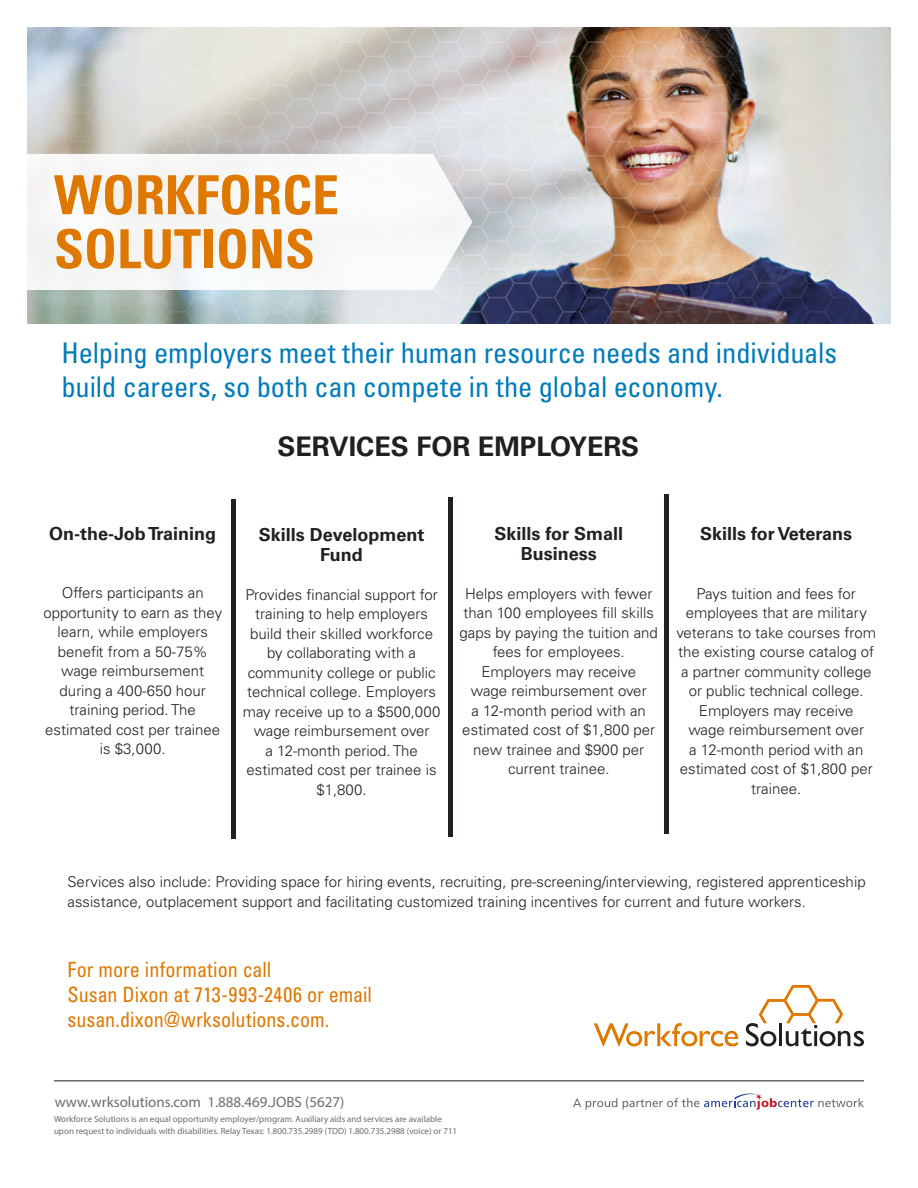
<style>
.page{position:relative;width:918px;height:1188px;background:#fff}
.page>*{position:absolute;margin:0;border:0;box-sizing:border-box;transform-origin:0 0}
.t1{font:700 condensed 54px/54px "Univers LT Std";color:#de7800}
.t2{font:condensed 28.5px/34.2px "Univers LT Std";letter-spacing:-.005em;color:#007bb9}
.Tip_Sheet_-_Intro_Te{font:700 27px "Univers LT Std";color:#231f20}
.t3{font:condensed 21px "Univers LT Std";color:#de7800;scale:.96 1}
.Tip_Sheet_-_Body_Tex{font:700 18px/19.5px "Univers LT Std";color:#231f20;text-align:center}
.Tip_Sheet_-_Body_Tex-2{font:300 15px/19.5px "Univers LT Std";color:#231f20;text-align:center}
.t4{font:15px "Myriad Pro";color:#6c6d70}
.t5{font:9px/12px "Myriad Pro";color:#6c6d70}
</style>
<div class="page">
<svg style="left:573px;top:1098px;width:44px;height:12px"></svg>
<svg style="left:623px;top:1094px;width:241px;height:16px"></svg>
<hr style="left:54px;top:1081px;width:810px;height:1px;background:#231f20">
<img style="left:28px;top:27px;width:863px;height:296px">
<svg style="left:594px;top:1023px;width:144px;height:23px"></svg>
<svg style="left:746px;top:985px;width:118px;height:61px"></svg>
<svg style="left:27px;top:154px;width:445px;height:136px"></svg>
<div style="left:448px;top:498px;width:5px;height:339px;background:#231f20"></div>
<div style="left:664px;top:495px;width:5px;height:339px;background:#231f20"></div>
<div style="left:231px;top:499px;width:5px;height:339px;background:#231f20"></div>
<p class="t1" style="left:54px;top:168px;width:287px">WORKFORCE<br>SOLUTIONS</p>
<p class="t2" style="left:62px;top:335px;width:777px">Helping employers meet their human resource needs and individuals build careers, so both can compete in the global economy.</p>
<p class="Tip_Sheet_-_Intro_Te" style="left:277px;top:430px;width:363px">SERVICES FOR EMPLOYERS</p>
<p class="Tip_Sheet_-_Body_Tex" style="left:49px;top:524px;width:168px">On-the-Job Training</p>
<p class="Tip_Sheet_-_Body_Tex-2" style="left:43px;top:583px;width:180px">Offers participants an opportunity to earn as they learn, while employers benefit from a 50-75% wage reimbursement during a 400-650 hour training period. The estimated cost per trainee is $3,000.</p>
<p class="Tip_Sheet_-_Body_Tex" style="left:259px;top:525px;width:167px">Skills Development<br>Fund</p>
<p class="Tip_Sheet_-_Body_Tex-2" style="left:243px;top:585px;width:199px">Provides financial support for training to help employers build their skilled workforce by collaborating with a community college or public technical college. Employers may receive up to a $500,000 wage reimbursement over<br>a 12-month period. The estimated cost per trainee is $1,800.</p>
<p class="Tip_Sheet_-_Body_Tex" style="left:494px;top:524px;width:130px">Skills for Small<br>Business</p>
<p class="Tip_Sheet_-_Body_Tex-2" style="left:460px;top:584px;width:200px">Helps employers with fewer than 100 employees fill skills gaps by paying the tuition and fees for employees.<br>Employers may receive<br>wage reimbursement over<br>a 12-month period with an estimated cost of $1,800 per new trainee and $900 per current trainee.</p>
<p class="Tip_Sheet_-_Body_Tex" style="left:700px;top:524px;width:154px">Skills for Veterans</p>
<p class="Tip_Sheet_-_Body_Tex-2" style="left:676px;top:584px;width:201px">Pays tuition and fees for employees that are military veterans to take courses from the existing course catalog of a partner community college or public technical college.<br>Employers may receive<br>wage reimbursement over<br>a 12-month period with an estimated cost of $1,800 per trainee.</p>
<p class="Tip_Sheet_-_Body_Tex-2" style="left:68px;top:872px;width:800px;text-align:left">Services also include: Providing space for hiring events, recruiting, pre-screening/interviewing, registered apprenticeship assistance, outplacement support and facilitating customized training incentives for current and future workers.</p>
<p class="t3" style="left:68px;top:956px;width:214px">For more information call</p>
<p class="t3" style="left:68px;top:981px;width:319px">Susan Dixon at 713-993-2406 or email</p>
<p class="t3" style="left:68px;top:1006px;width:274px">susan.dixon@wrksolutions.com.</p>
<p class="t4" style="left:55px;top:1093px;width:291px">www.wrksolutions.com 1.888.469.JOBS (5627)</p>
<p class="t5" style="left:54px;top:1113px;width:405px">Workforce Solutions is an equal opportunity employer/program. Auxiliary aids and services are available upon request to individuals with disabilities. Relay Texas: 1.800.735.2989 (TDD) 1.800.735.2988 (voice) or 711</p>
</div>
